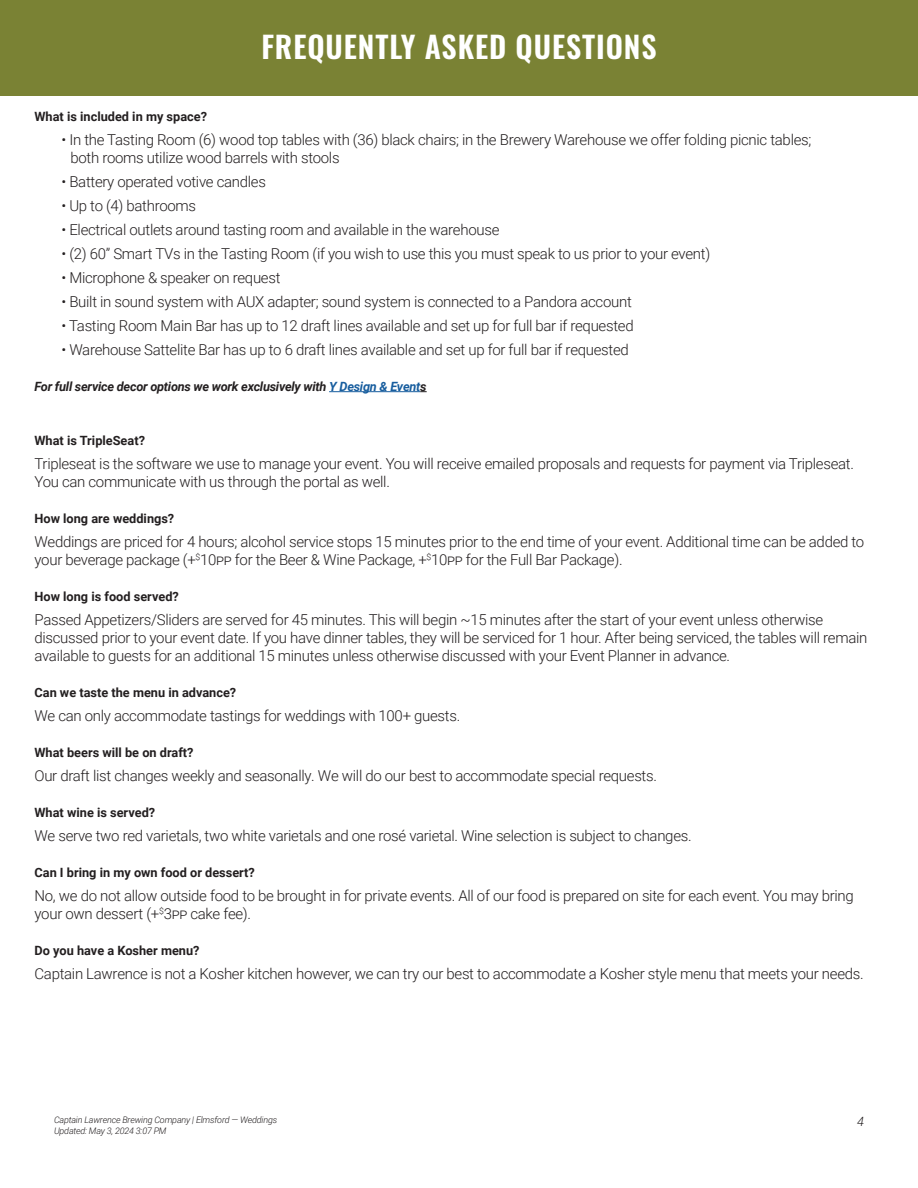
<style>
.page{position:relative;width:918px;height:1188px;background:#fff}
.page>*{position:absolute;margin:0;border:0;box-sizing:border-box;transform-origin:0 0}
.t1{font:600 30px "Oswald";letter-spacing:.03em;color:#fff}
.food-package-sub{font:300 15px/18px "Roboto";letter-spacing:-.02em;color:#231f20}
.food-package-sub-2{font:700 12.75px "Roboto";color:#231f20}
.food-package-sub-3{font:italic 700 12.75px "Roboto";letter-spacing:-.02em;color:#231f20}
.t2{font:italic 300 12.75px "Roboto";color:#231f20}
.t3{font:italic 300 9px "Roboto";letter-spacing:-.02em;color:#231f20}
.s1{color:#175d9e}
</style>
<div class="page">
<div style="left:0;top:0;width:918px;height:95px;background:#7a8234"></div>
<hr style="left:329px;top:391px;width:91px;height:1px;background:#175d9e">
<p class="t1" style="left:261px;top:31px;width:397px">FREQUENTLY ASKED QUESTIONS</p>
<p class="food-package-sub-2" style="left:34px;top:107px;width:174px">What is included in my space?</p>
<p class="food-package-sub" style="left:70px;top:130px;width:742px;text-indent:-9px">• In the Tasting Room (6) wood top tables with (36) black chairs; in the Brewery Warehouse we offer folding picnic tables; both rooms utilize wood barrels with stools</p>
<p class="food-package-sub" style="left:62px;top:172px;width:206px">• Battery operated votive candles</p>
<p class="food-package-sub" style="left:62px;top:196px;width:136px">• Up to (4) bathrooms</p>
<p class="food-package-sub" style="left:62px;top:220px;width:439px">• Electrical outlets around tasting room and available in the warehouse</p>
<p class="food-package-sub" style="left:62px;top:244px;width:650px">• (2) 60” Smart TVs in the Tasting Room (if you wish to use this you must speak to us prior to your event)</p>
<p class="food-package-sub" style="left:62px;top:268px;width:221px">• Microphone &amp; speaker on request</p>
<p class="food-package-sub" style="left:62px;top:292px;width:572px">• Built in sound system with AUX adapter; sound system is connected to a Pandora account</p>
<p class="food-package-sub" style="left:62px;top:316px;width:574px">• Tasting Room Main Bar has up to 12 draft lines available and set up for full bar if requested</p>
<p class="food-package-sub" style="left:62px;top:340px;width:569px">• Warehouse Sattelite Bar has up to 6 draft lines available and set up for full bar if requested</p>
<p class="food-package-sub-3" style="left:34px;top:377px;width:394px">For full service decor options we work exclusively with <span class="s1">Y Design &amp; Event</span>s</p>
<p class="food-package-sub-2" style="left:34px;top:431px;width:112px">What is TripleSeat?</p>
<p class="food-package-sub" style="left:34px;top:454px;width:821px">Tripleseat is the software we use to manage your event. You will receive emailed proposals and requests for payment via Tripleseat.<br>You can communicate with us through the portal as well.</p>
<p class="food-package-sub-2" style="left:34px;top:509px;width:141px">How long are weddings?</p>
<p class="food-package-sub" style="left:34px;top:532px;width:831px">Weddings are priced for 4 hours; alcohol service stops 15 minutes prior to the end time of your event. Additional time can be added to your beverage package (+<sup>$</sup>10pp for the Beer &amp; Wine Package, +<sup>$</sup>10pp for the Full Bar Package).</p>
<p class="food-package-sub-2" style="left:34px;top:587px;width:146px">How long is food served?</p>
<p class="food-package-sub" style="left:34px;top:610px;width:834px">Passed Appetizers/Sliders are served for 45 minutes. This will begin ~15 minutes after the start of your event unless otherwise discussed prior to your event date. If you have dinner tables, they will be serviced for 1 hour. After being serviced, the tables will remain available to guests for an additional 15 minutes unless otherwise discussed with your Event Planner in advance.</p>
<p class="food-package-sub-2" style="left:34px;top:683px;width:203px">Can we taste the menu in advance?</p>
<p class="food-package-sub" style="left:34px;top:706px;width:427px">We can only accommodate tastings for weddings with 100+ guests.</p>
<p class="food-package-sub-2" style="left:34px;top:743px;width:161px">What beers will be on draft?</p>
<p class="food-package-sub" style="left:34px;top:766px;width:624px">Our draft list changes weekly and seasonally. We will do our best to accommodate special requests.</p>
<p class="food-package-sub-2" style="left:34px;top:803px;width:122px">What wine is served?</p>
<p class="food-package-sub" style="left:34px;top:826px;width:659px">We serve two red varietals, two white varietals and one rosé varietal. Wine selection is subject to changes.</p>
<p class="food-package-sub-2" style="left:34px;top:863px;width:222px">Can I bring in my own food or dessert?</p>
<p class="food-package-sub" style="left:34px;top:886px;width:821px">No, we do not allow outside food to be brought in for private events. All of our food is prepared on site for each event. You may bring your own dessert (+<sup>$</sup>3pp cake fee).</p>
<p class="food-package-sub-2" style="left:34px;top:941px;width:167px">Do you have a Kosher menu?</p>
<p class="food-package-sub" style="left:34px;top:964px;width:831px">Captain Lawrence is not a Kosher kitchen however, we can try our best to accommodate a Kosher style menu that meets your needs.</p>
<p class="t3" style="left:54px;top:1114px;width:225px">Captain Lawrence Brewing Company | Elmsford — Weddings</p>
<p class="t2" style="left:857px;top:1112px;width:8px">4</p>
<p class="t3" style="left:54px;top:1124px;width:114px">Updated: May 3, 2024 3:07 PM</p>
</div>
